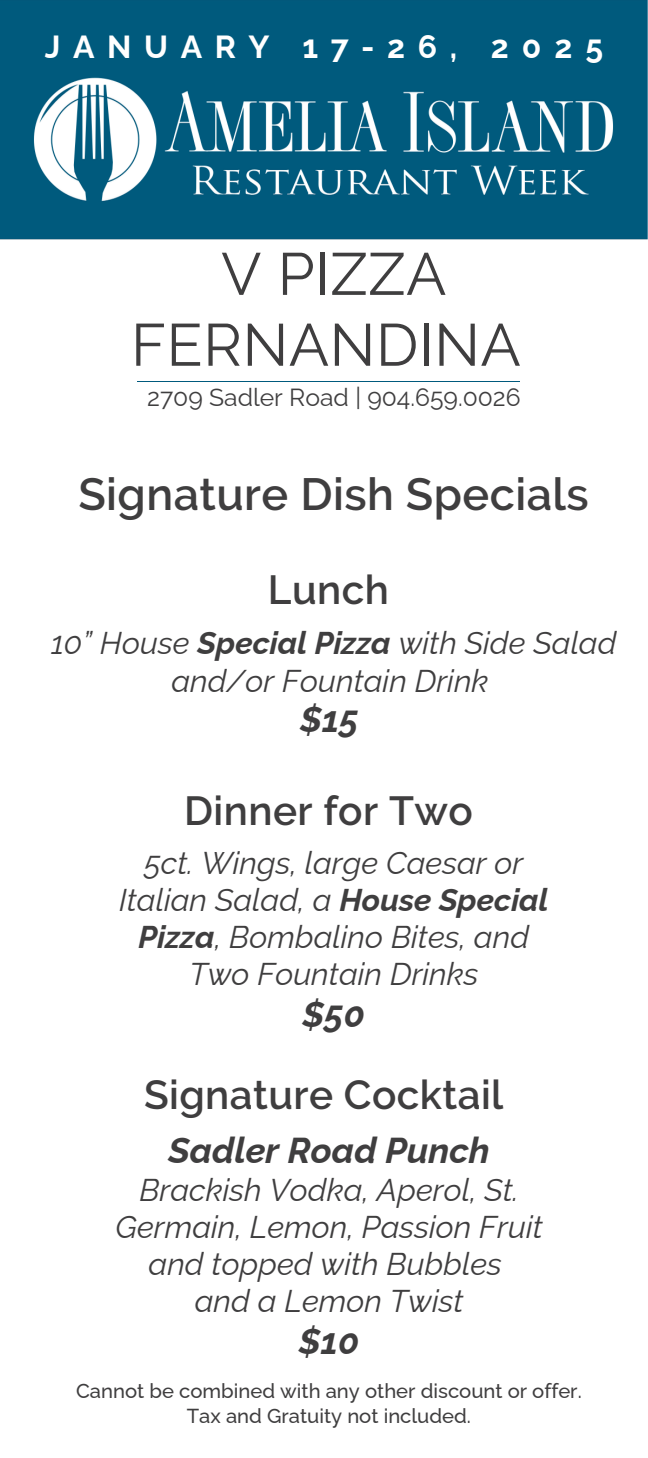
<style>
.page{position:relative;width:648px;height:1458px;background:#fff}
.page>*{position:absolute;margin:0;border:0;box-sizing:border-box;transform-origin:0 0}
.t1{font:59.4px/70.9px "Raleway";letter-spacing:.01em;color:#3f3e3f;text-align:center}
.t2{font:600 45px "Raleway";letter-spacing:.01em;color:#3f3e3f}
.t3{font:600 40.5px "Raleway";letter-spacing:.01em;color:#3f3e3f}
.t4{font:italic 700 36px "Raleway";color:#3f3e3f}
.t5{font:700 31.95px "Raleway";letter-spacing:.395em;color:#fff}
.t6{font:italic 31.5px/37.1px "Raleway";color:#3f3e3f;text-align:center}
.t7{font:24.75px "Raleway";color:#3f3e3f}
.t8{font:500 20.25px/25.2px "Raleway";color:#3f3e3f;text-align:center}
.s1{font-weight:700}
</style>
<div class="page">
<img style="left:0;top:0;width:648px;height:240px">
<hr style="left:138px;top:381px;width:382px;height:1px;background:#005a7d">
<h1 class="t5" style="left:45px;top:28px;width:414px">JANUARY 17-26,</h1>
<h2 class="t5" style="left:491px;top:28px;width:114px">2025</h2>
<p class="t1" style="left:131px;top:238px;width:391px">V PIZZA<br>FERNANDINA</p>
<p class="t7" style="left:147px;top:383px;width:375px">2709 Sadler Road | 904.659.0026</p>
<h3 class="t2" style="left:78px;top:468px;width:512px">Signature Dish Specials</h3>
<h4 class="t3" style="left:268px;top:566px;width:122px">Lunch</h4>
<h4 class="t6" style="left:51px;top:625px;width:567px">10” House <span class="s1">Special Pizza</span> with Side Salad and/or Fountain Drink</h4>
<h4 class="t4" style="left:300px;top:698px;width:60px">$15</h4>
<h5 class="t3" style="left:184px;top:787px;width:290px">Dinner for Two</h5>
<h5 class="t6" style="left:119px;top:844px;width:431px">5ct. Wings, large Caesar or<br>Italian Salad, a <span class="s1">House Special<br>Pizza</span>, Bombalino Bites, and<br>Two Fountain Drinks</h5>
<h5 class="t4" style="left:303px;top:993px;width:64px">$50</h5>
<h5 class="t3" style="left:144px;top:1071px;width:361px">Signature Cocktail</h5>
<h5 class="t4" style="left:168px;top:1130px;width:323px">Sadler Road Punch</h5>
<h5 class="t6" style="left:115px;top:1171px;width:429px">Brackish Vodka, Aperol, St.<br>Germain, Lemon, Passion Fruit and topped with Bubbles<br>and a Lemon Twist</h5>
<h5 class="t4" style="left:299px;top:1320px;width:62px">$10</h5>
<h5 class="t8" style="left:76px;top:1378px;width:507px">Cannot be combined with any other discount or offer.<br>Tax and Gratuity not included.</h5>
</div>
